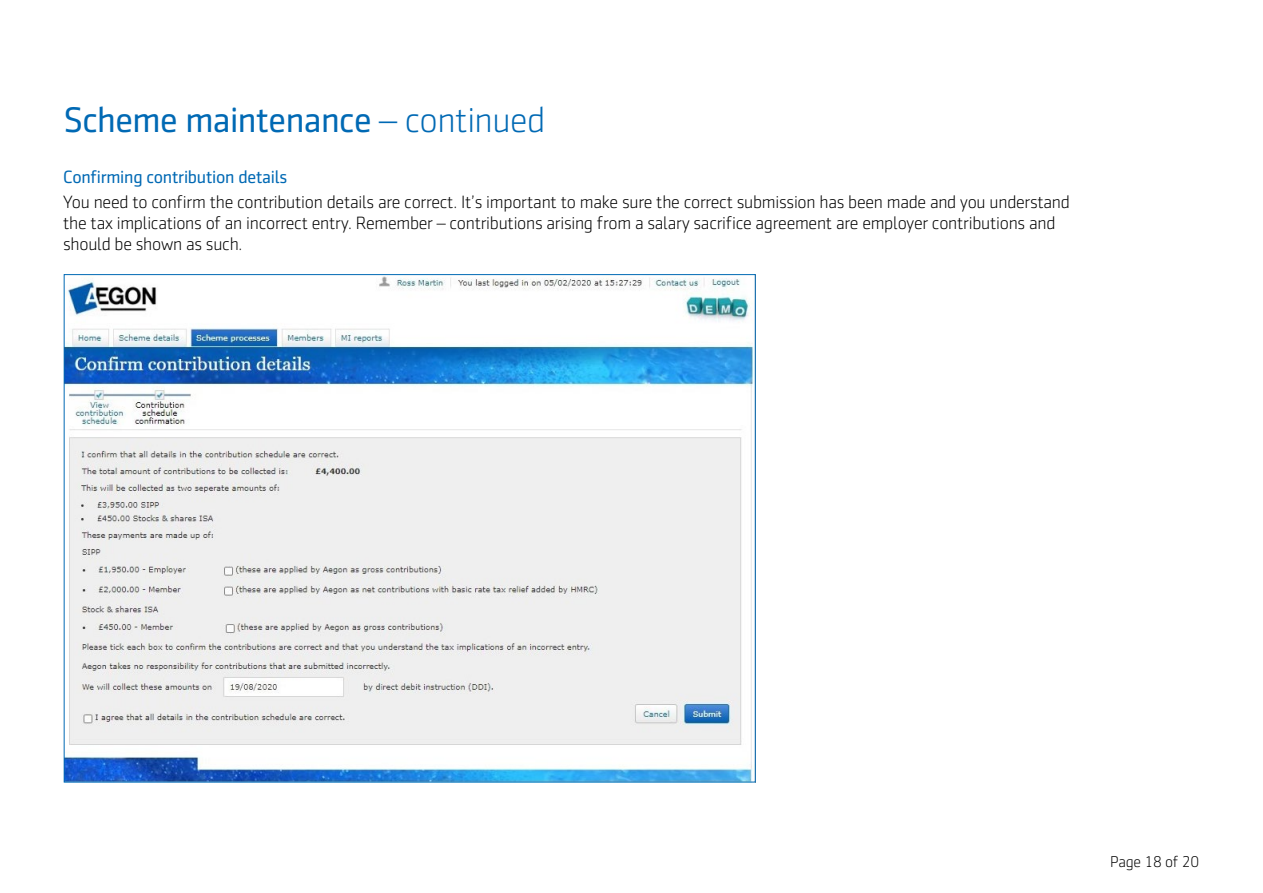
<style>
.page{position:relative;width:1263px;height:893px;background:#fff}
.page>*{position:absolute;margin:0;border:0;box-sizing:border-box;transform-origin:0 0}
.t1{font:36px "Sentico Sans DT";letter-spacing:-.015em;color:#0069b4}
.t2{font:300 18px/21px "Sentico Sans DT";letter-spacing:-.015em;color:#000}
.t3{font:18px "Sentico Sans DT";letter-spacing:-.015em;color:#0069b4}
.t4{font:300 15.75px "Sentico Sans DT";letter-spacing:-.015em;color:#000}
.s1{font-weight:300}
</style>
<div class="page">
<img style="left:66px;top:276px;width:688px;height:504px">
<h1 class="t1" style="left:64px;top:100px;width:483px">Scheme maintenance <span class="s1">– continued</span></h1>
<p class="t3" style="left:63px;top:167px;width:226px">Confirming contribution details</p>
<p class="t2" style="left:63px;top:192px;width:1008px">You need to confirm the contribution details are correct. It’s important to make sure the correct submission has been made and you understand the tax implications of an incorrect entry. Remember – contributions arising from a salary sacrifice agreement are employer contributions and should be shown as such.</p>
<p class="t4" style="left:1110px;top:854px;width:91px">Page 18 of 20</p>
</div>
